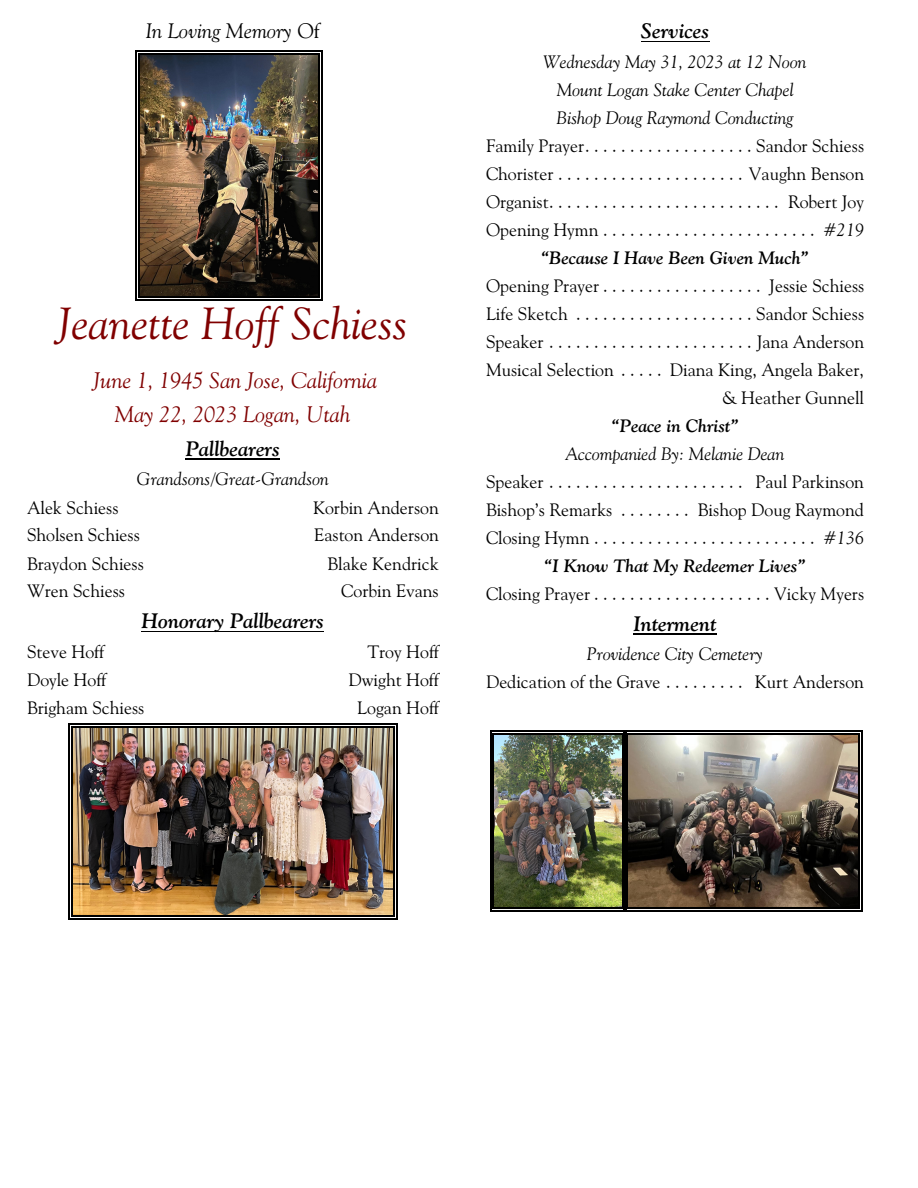
<style>
.page{position:relative;width:918px;height:1188px;background:#fff}
.page>*{position:absolute;margin:0;border:0;box-sizing:border-box;transform-origin:0 0}
.t1{font:italic 45px "Goudy Old Style BT";color:#800000}
.t2{font:italic 22.5px/34.8px "Goudy Old Style BT";color:#800000;text-align:center}
.t3{font:italic 700 21px "Goudy Old Style BT";color:#000}
.t4{font:italic 21px "Goudy Old Style BT";color:#000}
.t5{font:18px/28px "Goudy Old Style BT";color:#000;text-align:center}
.t6{font:italic 18px/28px "Goudy Old Style BT";color:#000;text-align:center}
.t7{font:italic 700 18px "Goudy Old Style BT";color:#000}
.s1{font-style:normal}
.s2{font-style:italic}
.s3{font-weight:700;font-style:italic}
</style>
<div class="page">
<img style="left:140px;top:55px;width:178px;height:241px">
<hr style="left:138px;top:53px;width:2px;height:245px;background:#000">
<hr style="left:318px;top:53px;width:2px;height:245px;background:#000">
<hr style="left:138px;top:53px;width:182px;height:2px;background:#000">
<hr style="left:138px;top:296px;width:182px;height:2px;background:#000">
<hr style="left:136px;top:50px;width:1px;height:250px;background:#000">
<hr style="left:321px;top:50px;width:2px;height:250px;background:#000">
<hr style="left:136px;top:50px;width:186px;height:2px;background:#000">
<hr style="left:136px;top:299px;width:186px;height:2px;background:#000">
<img style="left:73px;top:727px;width:320px;height:188px">
<hr style="left:72px;top:726px;width:1px;height:190px;background:#000">
<hr style="left:393px;top:726px;width:1px;height:190px;background:#000">
<hr style="left:72px;top:726px;width:322px;height:1px;background:#000">
<hr style="left:72px;top:915px;width:322px;height:2px;background:#000">
<hr style="left:69px;top:723px;width:1px;height:196px;background:#000">
<hr style="left:396px;top:723px;width:1px;height:196px;background:#000">
<hr style="left:69px;top:723px;width:328px;height:1px;background:#000">
<hr style="left:69px;top:918px;width:328px;height:1px;background:#000">
<img style="left:628px;top:734px;width:231px;height:173px">
<hr style="left:859px;top:733px;width:1px;height:175px;background:#000">
<hr style="left:626px;top:733px;width:234px;height:1px;background:#000">
<hr style="left:626px;top:907px;width:234px;height:1px;background:#000">
<hr style="left:623px;top:730px;width:2px;height:181px;background:#000">
<hr style="left:862px;top:730px;width:1px;height:181px;background:#000">
<hr style="left:623px;top:730px;width:240px;height:1px;background:#000">
<hr style="left:623px;top:910px;width:240px;height:1px;background:#000">
<img style="left:494px;top:735px;width:128px;height:173px">
<hr style="left:493px;top:733px;width:1px;height:176px;background:#000">
<hr style="left:622px;top:733px;width:2px;height:176px;background:#000">
<hr style="left:493px;top:733px;width:131px;height:2px;background:#000">
<hr style="left:493px;top:908px;width:131px;height:1px;background:#000">
<hr style="left:490px;top:731px;width:1px;height:181px;background:#000">
<hr style="left:625px;top:731px;width:2px;height:181px;background:#000">
<hr style="left:490px;top:731px;width:136px;height:1px;background:#000">
<hr style="left:490px;top:910px;width:136px;height:2px;background:#000">
<hr style="left:186px;top:459px;width:94px;height:1px;background:#000">
<hr style="left:141px;top:631px;width:183px;height:1px;background:#000">
<hr style="left:641px;top:41px;width:68px;height:1px;background:#000">
<hr style="left:633px;top:633px;width:84px;height:2px;background:#000">
<p class="t4" style="left:146px;top:22px;width:175px">In Loving Memory <span class="s1">Of</span></p>
<h1 class="t1" style="left:58px;top:305px;width:352px">Jeanette Hoff Schiess</h1>
<p class="t2" style="left:94px;top:364px;width:285px">June 1, 1945 San Jose, California<br>May 22, 2023 Logan, Utah</p>
<p class="t3" style="left:186px;top:440px;width:95px">Pallbearers</p>
<p class="t6" style="left:137px;top:467px;width:194px">Grandsons/Great-Grandson</p>
<p class="t5" style="left:27px;top:495px;width:93px">Alek Schiess</p>
<p class="t5" style="left:313px;top:495px;width:127px">Korbin Anderson</p>
<p class="t5" style="left:27px;top:523px;width:115px">Sholsen Schiess</p>
<p class="t5" style="left:314px;top:523px;width:126px">Easton Anderson</p>
<p class="t5" style="left:27px;top:551px;width:118px">Braydon Schiess</p>
<p class="t5" style="left:327px;top:551px;width:113px">Blake Kendrick</p>
<p class="t5" style="left:27px;top:579px;width:100px">Wren Schiess</p>
<p class="t5" style="left:341px;top:579px;width:99px">Corbin Evans</p>
<p class="t3" style="left:141px;top:612px;width:184px">Honorary Pallbearers</p>
<p class="t5" style="left:27px;top:639px;width:79px">Steve Hoff</p>
<p class="t5" style="left:367px;top:639px;width:73px">Troy Hoff</p>
<p class="t5" style="left:27px;top:667px;width:81px">Doyle Hoff</p>
<p class="t5" style="left:348px;top:667px;width:92px">Dwight Hoff</p>
<p class="t5" style="left:27px;top:695px;width:119px">Brigham Schiess</p>
<p class="t5" style="left:357px;top:695px;width:83px">Logan Hoff</p>
<p class="t3" style="left:641px;top:22px;width:70px">Services</p>
<p class="t6" style="left:544px;top:49px;width:264px">Wednesday May 31, 2023 at 12 Noon<br>Mount Logan Stake Center Chapel<br>Bishop Doug Raymond Conducting</p>
<p class="t5" style="left:486px;top:133px;width:380px">Family Prayer. . . . . . . . . . . . . . . . . . . Sandor Schiess Chorister.....................Vaughn Benson Organist.......................... Robert Joy Opening Hymn........................ <span class="s2">#219 </span><span class="s3">“Because I Have Been Given Much”</span></p>
<p class="t5" style="left:486px;top:273px;width:380px;text-align:right">Opening Prayer . . . . . . . . . . . . . . . . . . Jessie Schiess Life Sketch ....................Sandor Schiess Speaker.......................Jana Anderson Musical Selection . . . . . Diana King, Angela Baker, &amp; Heather Gunnell</p>
<p class="t7" style="left:611px;top:418px;width:129px">“Peace in Christ”</p>
<p class="t6" style="left:566px;top:441px;width:220px">Accompanied By: Melanie Dean</p>
<p class="t5" style="left:486px;top:469px;width:380px">Speaker...................... Paul Parkinson Bishop’s Remarks . . . . . . . . Bishop Doug Raymond Closing Hymn......................... <span class="s2">#136 </span><span class="s3">“I Know That My Redeemer Lives”</span></p>
<p class="t5" style="left:486px;top:581px;width:380px">Closing Prayer....................Vicky Myers</p>
<p class="t3" style="left:633px;top:615px;width:85px">Interment</p>
<p class="t6" style="left:587px;top:642px;width:178px">Providence City Cemetery</p>
<p class="t5" style="left:486px;top:670px;width:380px">Dedication of the Grave . . . . . . . . . Kurt Anderson</p>
</div>
